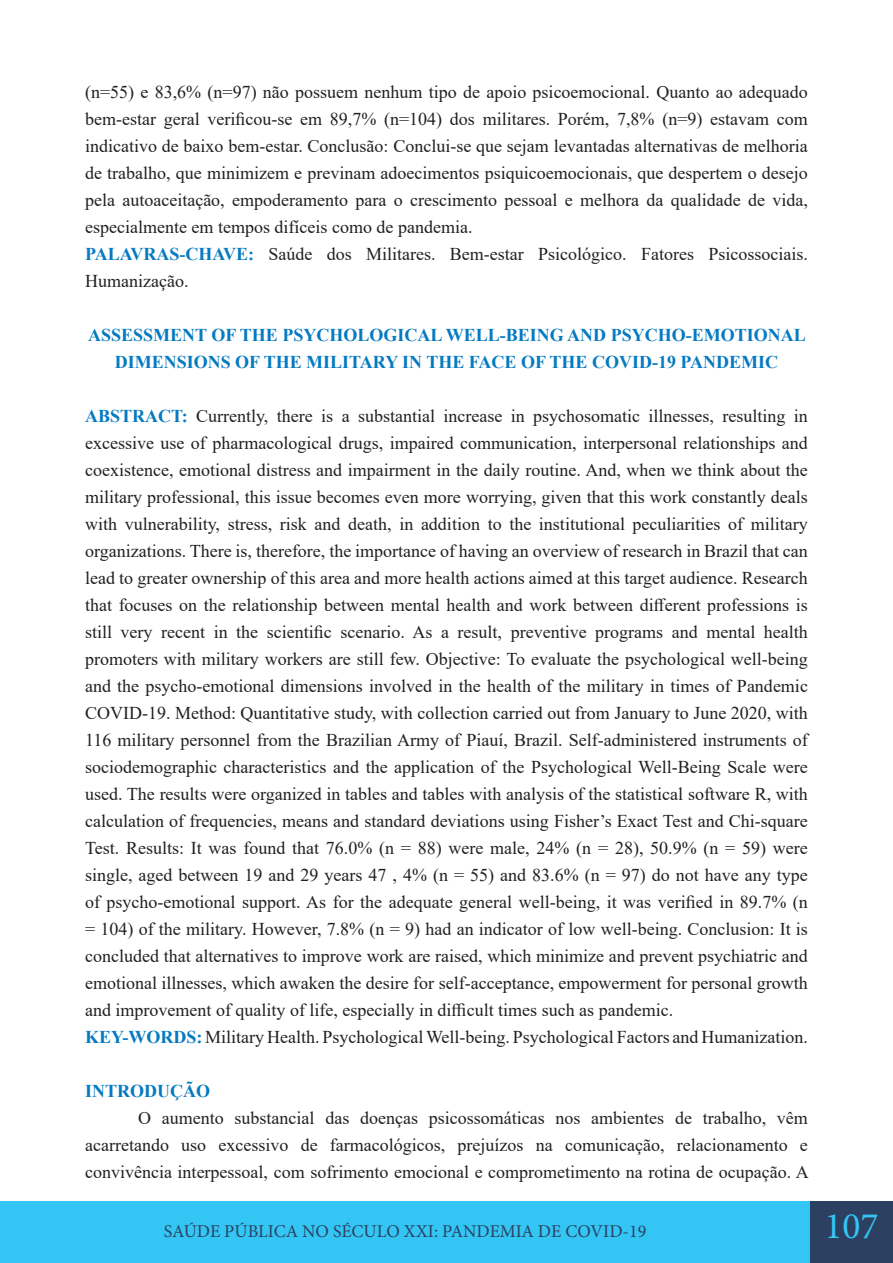
<style>
.page{position:relative;width:893px;height:1263px;background:#fff}
.page>*{position:absolute;margin:0;border:0;box-sizing:border-box;transform-origin:0 0}
.t1{font:37.5px "Minion Pro";color:#33c5f3}
.t2{font:18px/27px "Times New Roman";color:#231f20;text-align:justify}
.t3{font:700 18px/27px "Times New Roman";color:#057ac1;text-align:center}
.t4{font:18px "Minion Pro";color:#2c4161}
.s1{font-weight:700;color:#057ac1}
</style>
<div class="page">
<div style="left:0;top:1201px;width:810px;height:62px;background:#33c5f3"></div>
<div style="left:810px;top:1201px;width:83px;height:62px;background:#2c4161"></div>
<p class="t2" style="left:85px;top:77px;width:724px">(n=55) e 83,6% (n=97) não possuem nenhum tipo de apoio psicoemocional. Quanto ao adequado bem-estar geral verificou-se em 89,7% (n=104) dos militares. Porém, 7,8% (n=9) estavam com indicativo de baixo bem-estar. Conclusão: Conclui-se que sejam levantadas alternativas de melhoria de trabalho, que minimizem e previnam adoecimentos psiquicoemocionais, que despertem o desejo pela autoaceitação, empoderamento para o crescimento pessoal e melhora da qualidade de vida, especialmente em tempos difíceis como de pandemia.</p>
<p class="t2" style="left:85px;top:239px;width:724px"><span class="s1">PALAVRAS-CHAVE:</span> Saúde dos Militares. Bem-estar Psicológico. Fatores Psicossociais.<br>Humanização.</p>
<p class="t3" style="left:88px;top:320px;width:719px">ASSESSMENT OF THE PSYCHOLOGICAL WELL-BEING AND PSYCHO-EMOTIONAL<br>DIMENSIONS OF THE MILITARY IN THE FACE OF THE COVID-19 PANDEMIC</p>
<p class="t2" style="left:85px;top:401px;width:724px"><span class="s1">ABSTRACT:</span> Currently, there is a substantial increase in psychosomatic illnesses, resulting in excessive use of pharmacological drugs, impaired communication, interpersonal relationships and coexistence, emotional distress and impairment in the daily routine. And, when we think about the military professional, this issue becomes even more worrying, given that this work constantly deals with vulnerability, stress, risk and death, in addition to the institutional peculiarities of military organizations. There is, therefore, the importance of having an overview of research in Brazil that can lead to greater ownership of this area and more health actions aimed at this target audience. Research that focuses on the relationship between mental health and work between different professions is still very recent in the scientific scenario. As a result, preventive programs and mental health promoters with military workers are still few. Objective: To evaluate the psychological well-being and the psycho-emotional dimensions involved in the health of the military in times of Pandemic COVID-19. Method: Quantitative study, with collection carried out from January to June 2020, with 116 military personnel from the Brazilian Army of Piauí, Brazil. Self-administered instruments of sociodemographic characteristics and the application of the Psychological Well-Being Scale were used. The results were organized in tables and tables with analysis of the statistical software R, with calculation of frequencies, means and standard deviations using Fisher’s Exact Test and Chi-square Test. Results: It was found that 76.0% (n = 88) were male, 24% (n = 28), 50.9% (n = 59) were single, aged between 19 and 29 years 47 , 4% (n = 55) and 83.6% (n = 97) do not have any type of psycho-emotional support. As for the adequate general well-being, it was verified in 89.7% (n = 104) of the military. However, 7.8% (n = 9) had an indicator of low well-being. Conclusion: It is concluded that alternatives to improve work are raised, which minimize and prevent psychiatric and emotional illnesses, which awaken the desire for self-acceptance, empowerment for personal growth and improvement of quality of life, especially in difficult times such as pandemic.</p>
<p class="t2" style="left:85px;top:1022px;width:724px"><span class="s1">KEY-WORDS:</span> Military Health. Psychological Well-being. Psychological Factors and Humanization.</p>
<p class="t3" style="left:85px;top:1076px;width:126px">INTRODUÇÃO</p>
<p class="t2" style="left:85px;top:1103px;width:725px;text-indent:53px">O aumento substancial das doenças psicossomáticas nos ambientes de trabalho, vêm acarretando uso excessivo de farmacológicos, prejuízos na comunicação, relacionamento e convivência interpessoal, com sofrimento emocional e comprometimento na rotina de ocupação. A</p>
<p class="t4" style="left:164px;top:1219px;width:484px">SAÚDE PÚBLICA NO SÉCULO XXI: PANDEMIA DE COVID-19</p>
<h1 class="t1" style="left:824px;top:1201px;width:55px">107</h1>
</div>
